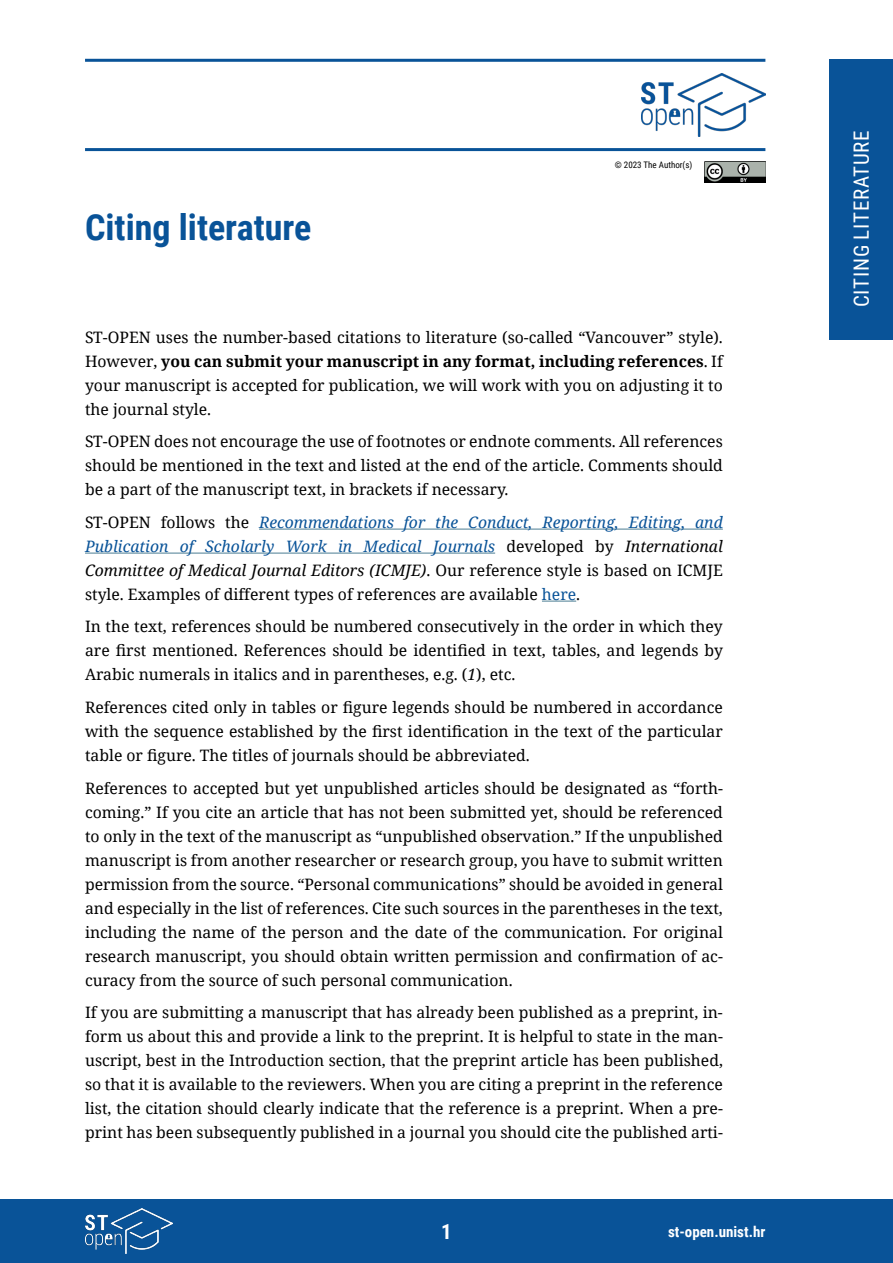
<style>
.page{position:relative;width:893px;height:1263px;background:#fff}
.page>*{position:absolute;margin:0;border:0;box-sizing:border-box;transform-origin:0 0}
.t1{font:700 36px "Roboto Condensed";color:#095398}
.t2{font:21px "Roboto Condensed";letter-spacing:.035em;color:#fff}
.t3{font:700 21px "Roboto Condensed";color:#fff}
.t4{font:15.75px/24px "Noto Serif";color:#000;text-align:justify}
.t5{font:700 15px "Roboto Condensed";color:#fff}
.t6{font:9px "Roboto Condensed";color:#000}
.s1{font-weight:700}
.s2{font-style:italic;color:#095398}
.s3{font-style:italic}
.s4{color:#095398}
</style>
<div class="page">
<div style="left:829px;top:60px;width:64px;height:280px;background:#095398"></div>
<div style="left:0;top:1199px;width:893px;height:64px;background:#095398"></div>
<hr style="left:85px;top:59px;width:680px;height:3px;background:#095398">
<img style="left:85px;top:1209px;width:87px;height:44px">
<hr style="left:85px;top:148px;width:680px;height:3px;background:#095398">
<img style="left:641px;top:73px;width:124px;height:64px">
<img style="left:705px;top:162px;width:60px;height:21px">
<hr style="left:259px;top:529px;width:464px;height:1px;background:#4b7d92">
<hr style="left:85px;top:553px;width:410px;height:1px;background:#4b7d92">
<hr style="left:542px;top:601px;width:34px;height:1px;background:#4b7d92">
<h1 class="t1" style="left:85px;top:202px;width:228px">Citing literature</h1>
<p class="t6" style="left:615px;top:159px;width:79px">© 2023 The Author(s)</p>
<p class="t4" style="left:85px;top:325px;width:639px">ST-OPEN uses the number-based citations to literature (so-called “Vancouver” style).<br>However, <span class="s1">you can submit your manuscript in any format, including references</span>. If your manuscript is accepted for publication, we will work with you on adjusting it to the journal style.</p>
<p class="t4" style="left:85px;top:429px;width:639px">ST-OPEN does not encourage the use of footnotes or endnote comments. All references should be mentioned in the text and listed at the end of the article. Comments should be a part of the manuscript text, in brackets if necessary.</p>
<p class="t4" style="left:85px;top:510px;width:639px">ST-OPEN follows the <span class="s2">Recommendations for the Conduct, Reporting, Editing, and Publication of Scholarly Work in Medical Journals</span> developed by <span class="s3">International Committee of Medical Journal Editors (ICMJE)</span>. Our reference style is based on ICMJE style. Examples of different types of references are available <span class="s4">here</span>.</p>
<p class="t4" style="left:85px;top:614px;width:639px">In the text, references should be numbered consecutively in the order in which they are first mentioned. References should be identified in text, tables, and legends by Arabic numerals in italics and in parentheses, e.g. (<span class="s3">1</span>), etc.</p>
<p class="t4" style="left:85px;top:695px;width:639px">References cited only in tables or figure legends should be numbered in accordance with the sequence established by the first identification in the text of the particular table or figure. The titles of journals should be abbreviated.</p>
<p class="t4" style="left:85px;top:775px;width:639px">References to accepted but yet unpublished articles should be designated as “forth&shy;coming.” If you cite an article that has not been submitted yet, should be referenced to only in the text of the manuscript as “unpublished observation.” If the unpublished manuscript is from another researcher or research group, you have to submit written permission from the source. “Personal communications” should be avoided in general and especially in the list of references. Cite such sources in the parentheses in the text, including the name of the person and the date of the communication. For original research manuscript, you should obtain written permission and confirmation of ac&shy;curacy from the source of such personal communication.</p>
<p class="t4" style="left:85px;top:1000px;width:639px">If you are submitting a manuscript that has already been published as a preprint, in&shy;form us about this and provide a link to the preprint. It is helpful to state in the man&shy;uscript, best in the Introduction section, that the preprint article has been published, so that it is available to the reviewers. When you are citing a preprint in the reference list, the citation should clearly indicate that the reference is a preprint. When a pre&shy;print has been subsequently published in a journal you should cite the published arti-</p>
<h2 class="t3" style="left:441px;top:1217px;width:12px">1</h2>
<p class="t5" style="left:668px;top:1221px;width:99px">st-open.unist.hr</p>
<h2 class="t2" style="left:847px;top:307px;width:178px;rotate:-90deg">CITING LITERATURE</h2>
</div>
